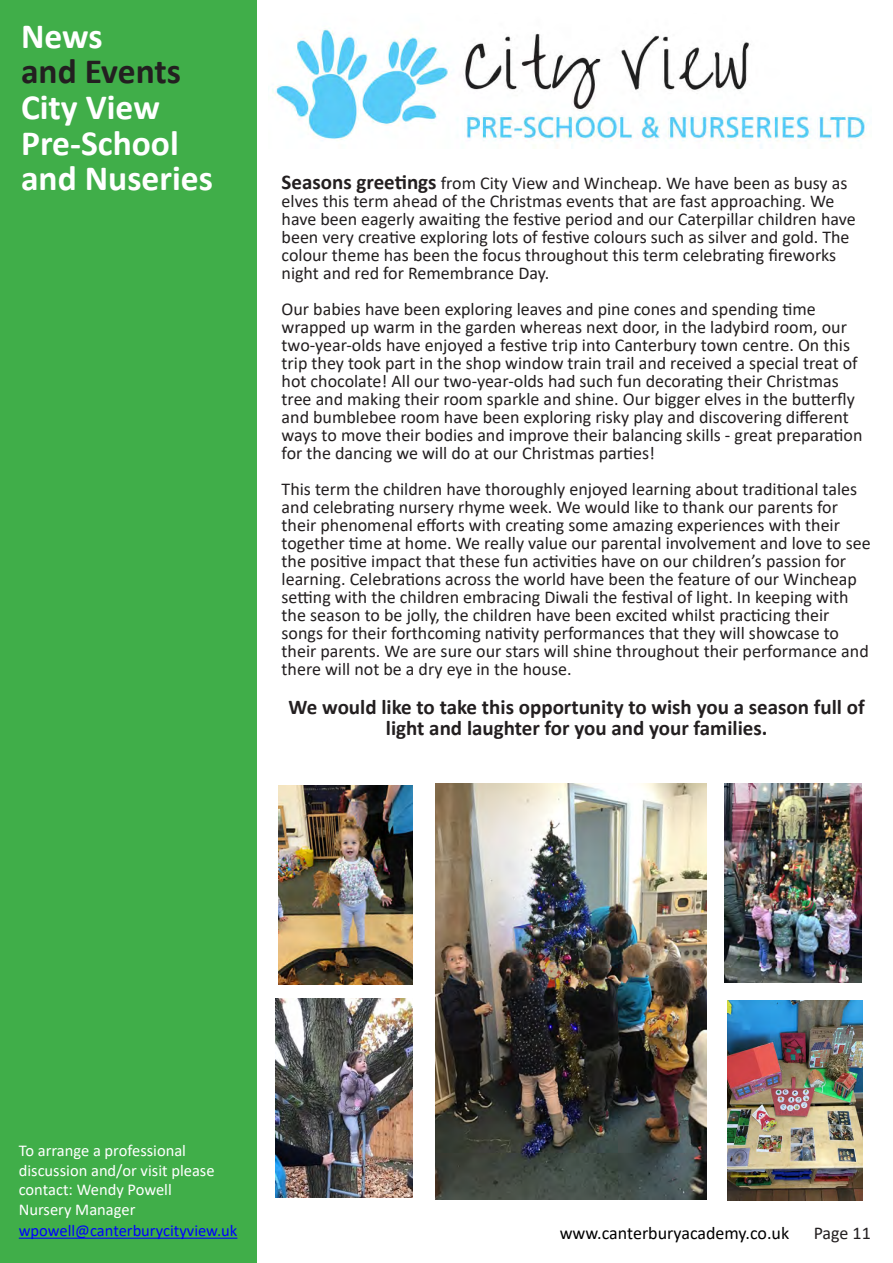
<style>
.page{position:relative;width:893px;height:1263px;background:#fff}
.page>*{position:absolute;margin:0;border:0;box-sizing:border-box;transform-origin:0 0}
.t1{font:700 35.55px "Calibri";color:#fff}
.t2{font:700 35.55px "Calibri";color:#231f20}
.t3{font:700 21px/21px "Calibri";color:#231f20;text-align:center}
.t4{font:18px/18px "Calibri";color:#231f20}
.t5{font:18px "Calibri";color:#000}
.t6{font:16.5px "Calibri";color:#fff}
.t7{font:16.5px "Calibri";color:#00f}
.s1{font-weight:700;font-size:21px}
</style>
<div class="page">
<div style="left:0;top:0;width:256px;height:1263px;background:#40ae49"></div>
<hr style="left:19px;top:1237px;width:218px;height:2px;background:#00f">
<img style="left:273px;top:28px;width:593px;height:121px">
<img style="left:276px;top:998px;width:137px;height:200px">
<img style="left:435px;top:784px;width:272px;height:416px">
<img style="left:725px;top:783px;width:136px;height:200px">
<img style="left:727px;top:1001px;width:135px;height:199px">
<img style="left:278px;top:785px;width:135px;height:199px">
<p class="t1" style="left:21px;top:11px;width:83px">News</p>
<p class="t2" style="left:21px;top:46px;width:161px">and Events</p>
<p class="t1" style="left:21px;top:82px;width:140px">City View</p>
<p class="t1" style="left:21px;top:118px;width:159px">Pre-School</p>
<p class="t1" style="left:21px;top:153px;width:193px">and Nuseries</p>
<p class="t4" style="left:282px;top:173px;width:576px"><span class="s1">Seasons greetings</span> from City View and Wincheap. We have been as busy as elves this term ahead of the Christmas events that are fast approaching. We have been eagerly awaiting the festive period and our Caterpillar children have been very creative exploring lots of festive colours such as silver and gold. The colour theme has been the focus throughout this term celebrating fireworks night and red for Remembrance Day.</p>
<p class="t4" style="left:282px;top:299px;width:582px">Our babies have been exploring leaves and pine cones and spending time wrapped up warm in the garden whereas next door, in the ladybird room, our two-year-olds have enjoyed a festive trip into Canterbury town centre. On this trip they took part in the shop window train trail and received a special treat of hot chocolate! All our two-year-olds had such fun decorating their Christmas tree and making their room sparkle and shine. Our bigger elves in the butterfly and bumblebee room have been exploring risky play and discovering different ways to move their bodies and improve their balancing skills - great preparation for the dancing we will do at our Christmas parties!</p>
<p class="t4" style="left:282px;top:479px;width:591px">This term the children have thoroughly enjoyed learning about traditional tales and celebrating nursery rhyme week. We would like to thank our parents for their phenomenal efforts with creating some amazing experiences with their together time at home. We really value our parental involvement and love to see the positive impact that these fun activities have on our children’s passion for learning. Celebrations across the world have been the feature of our Wincheap setting with the children embracing Diwali the festival of light. In keeping with the season to be jolly, the children have been excited whilst practicing their songs for their forthcoming nativity performances that they will showcase to their parents. We are sure our stars will shine throughout their performance and there will not be a dry eye in the house.</p>
<p class="t3" style="left:289px;top:696px;width:578px">We would like to take this opportunity to wish you a season full of light and laughter for you and your families.</p>
<p class="t6" style="left:19px;top:1139px;width:169px">To arrange a professional</p>
<p class="t6" style="left:19px;top:1159px;width:197px">discussion and/or visit please</p>
<p class="t6" style="left:19px;top:1178px;width:155px">contact: Wendy Powell</p>
<p class="t6" style="left:19px;top:1198px;width:118px">Nursery Manager</p>
<p class="t7" style="left:19px;top:1219px;width:220px">wpowell@canterburycityview.uk</p>
<p class="t5" style="left:560px;top:1221px;width:231px">www.canterburyacademy.co.uk</p>
<p class="t4" style="left:814px;top:1224px;width:59px">Page 11</p>
</div>
